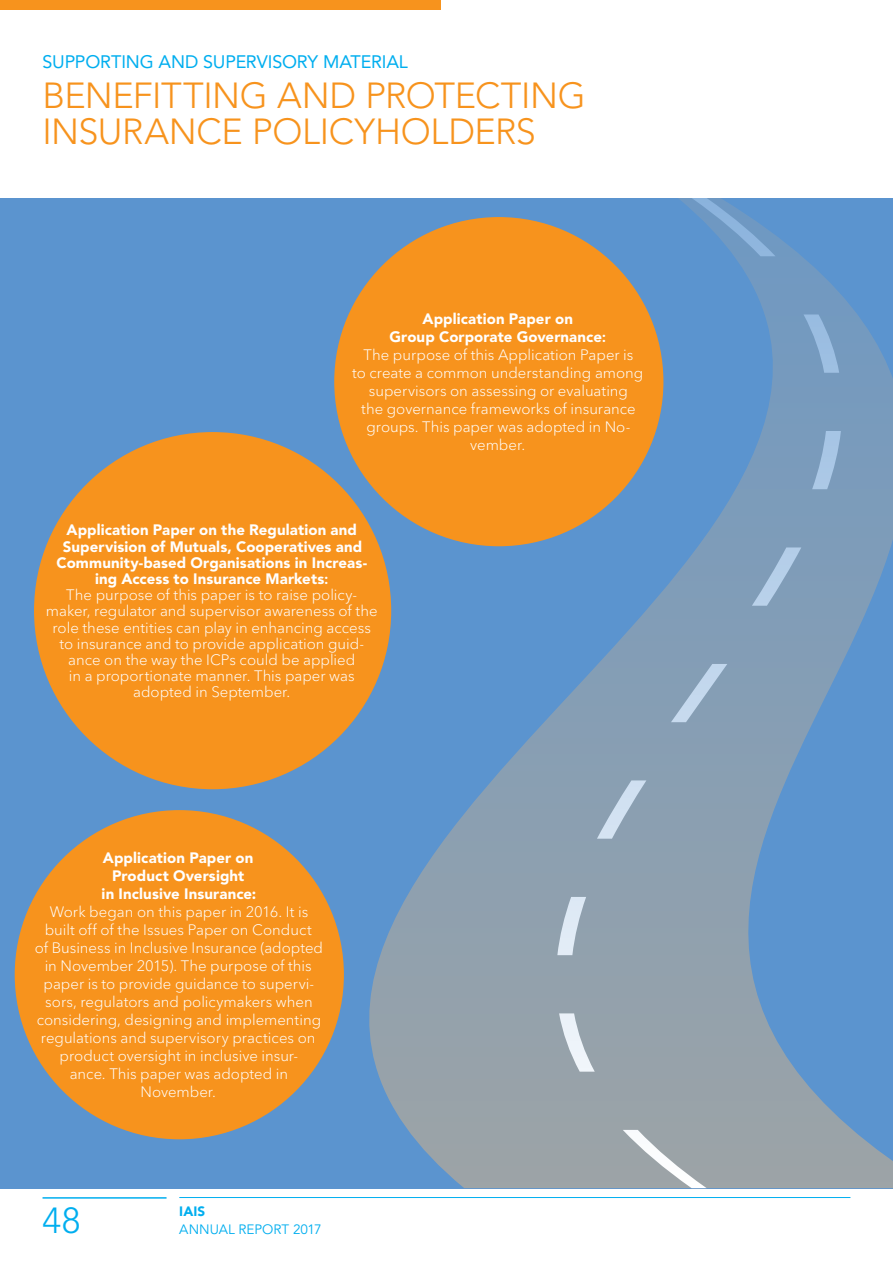
<style>
.page{position:relative;width:893px;height:1263px;background:#fff}
.page>*{position:absolute;margin:0;border:0;box-sizing:border-box;transform-origin:0 0}
.t1{font:300 36px/36px "Avenir 35";letter-spacing:-.01em;color:#f7931d}
.t2{font:300 36px "Avenir 35";color:#00aeef}
.t3{font:18px "Avenir 55 Roman";letter-spacing:-.01em;color:#00aeef}
.t4{font:300 15px/18px "Avenir Next LT Pro";color:#fff;text-align:center}
.t5{font:900 15px/18px "Avenir 95";letter-spacing:.005em;color:#fff;text-align:center}
.t6{font:13.5px "Avenir 45";letter-spacing:.005em;color:#00aeef}
.t7{font:900 13.5px "Avenir 95";color:#00aeef}
.s1{font-family:"Avenir 85";font-weight:800}
</style>
<div class="page">
<div style="left:0;top:198px;width:893px;height:990px;background:#5b94cf"></div>
<svg style="left:368px;top:217px;width:525px;height:971px"></svg>
<svg style="left:557px;top:198px;width:284px;height:990px"></svg>
<div style="left:0;top:0;width:440px;height:9px;background:#f7931d"></div>
<div style="left:334px;top:217px;width:329px;height:329px;background:#f7931d;border-radius:50%"></div>
<div style="left:34px;top:432px;width:357px;height:357px;background:#f7931d;border-radius:50%"></div>
<div style="left:15px;top:810px;width:329px;height:329px;background:#f7931d;border-radius:50%"></div>
<hr style="left:179px;top:1197px;width:671px;height:1px;background:#00aeef">
<hr style="left:43px;top:1197px;width:124px;height:2px;background:#00aeef">
<p class="t3" style="left:43px;top:51px;width:367px">SUPPORTING AND SUPERVISORY MATERIAL</p>
<h1 class="t1" style="left:43px;top:78px;width:545px">BENEFITTING AND PROTECTING<br>INSURANCE POLICYHOLDERS</h1>
<p class="t5" style="left:389px;top:310px;width:218px">Application Paper on<br>Group Corporate Governance<span class="s1">:</span></p>
<p class="t4" style="left:352px;top:346px;width:293px">The purpose of this Application Paper is<br>to create a common understanding among supervisors on assessing or evaluating<br>the governance frameworks of insurance groups. This paper was adopted in No&shy;vember.</p>
<p class="t5" style="left:56px;top:522px;width:312px;line-height:16.2px">Application Paper on the Regulation and Supervision of Mutuals, Cooperatives and Community-based Organisations in Increas&shy;ing Access to Insurance Markets<span class="s1">:</span></p>
<p class="t4" style="left:46px;top:587px;width:333px;line-height:16.2px">The purpose of this paper is to raise policy&shy;maker, regulator and supervisor awareness of the role these entities can play in enhancing access to insurance and to provide application guid&shy;ance on the way the ICPs could be applied<br>in a proportionate manner. This paper was adopted in September.</p>
<p class="t5" style="left:102px;top:849px;width:156px">Application Paper on<br>Product Oversight<br>in Inclusive Insurance:</p>
<p class="t4" style="left:35px;top:903px;width:290px">Work began on this paper in 2016. It is built off of the Issues Paper on Conduct<br>of Business in Inclusive Insurance (adopted in November 2015). The purpose of this paper is to provide guidance to supervi&shy;sors, regulators and policymakers when considering, designing and implementing regulations and supervisory practices on product oversight in inclusive insur-<br>ance. This paper was adopted in November.</p>
<h1 class="t2" style="left:43px;top:1200px;width:39px">48</h1>
<p class="t7" style="left:179px;top:1203px;width:27px">IAIS</p>
<p class="t6" style="left:179px;top:1222px;width:144px">ANNUAL REPORT 2017</p>
</div>
